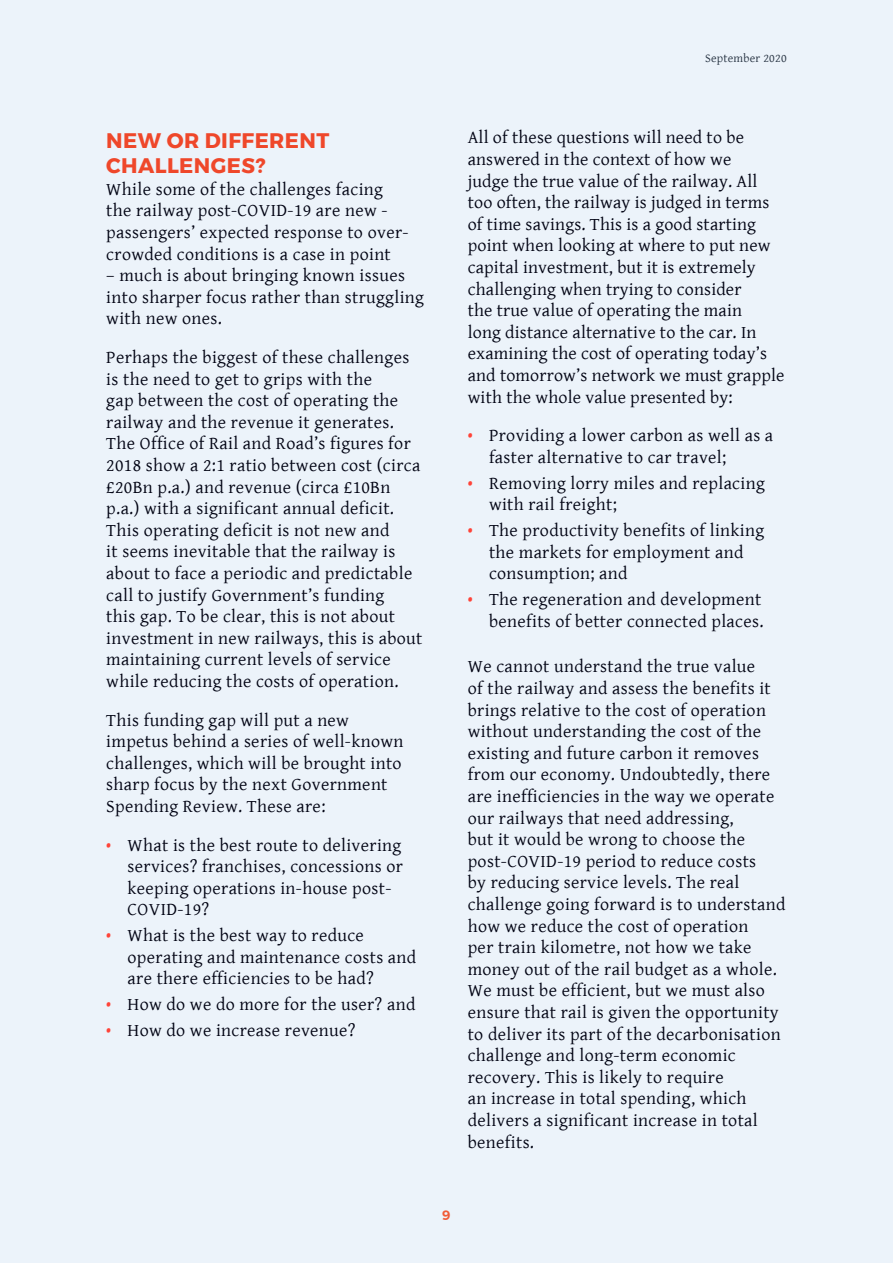
<style>
.page{position:relative;width:893px;height:1263px;background:#ecf3fa}
.page>*{position:absolute;margin:0;border:0;box-sizing:border-box;transform-origin:0 0}
.Heading_1{font:700 21px/25.2px "Montserrat";letter-spacing:.02em;color:#ef472a}
.Body_text{font:18px/21.6px "Gentium Basic";letter-spacing:.02em;color:#000212}
.t1{font:600 13.5px "Montserrat";color:#f15b37}
.t2{font:12px "Gentium Basic";letter-spacing:.02em;color:#263241}
.s1{color:#ff4338}
</style>
<div class="page">
<p class="t2" style="left:705px;top:49px;width:83px">September 2020</p>
<p class="Heading_1" style="left:106px;top:128px;width:224px">NEW OR DIFFERENT<br>CHALLENGES?</p>
<p class="Body_text" style="left:106px;top:178px;width:304px">While some of the challenges facing the railway post-COVID-19 are new - passengers’ expected response to over&shy;crowded conditions is a case in point</p>
<p class="Body_text" style="left:106px;top:264px;width:319px">– much is about bringing known issues into sharper focus rather than struggling with new ones.</p>
<p class="Body_text" style="left:106px;top:346px;width:318px">Perhaps the biggest of these challenges is the need to get to grips with the<br>gap between the cost of operating the railway and the revenue it generates.<br>The Office of Rail and Road’s figures for 2018 show a 2:1 ratio between cost (circa £20Bn p.a.) and revenue (circa £10Bn p.a.) with a significant annual deficit.<br>This operating deficit is not new and<br>it seems inevitable that the railway is about to face a periodic and predictable call to justify Government’s funding<br>this gap. To be clear, this is not about investment in new railways, this is about maintaining current levels of service while reducing the costs of operation.</p>
<p class="Body_text" style="left:106px;top:708px;width:299px">This funding gap will put a new impetus behind a series of well-known challenges, which will be brought into sharp focus by the next Government Spending Review. These are:</p>
<p class="Body_text" style="left:128px;top:833px;width:277px;text-indent:-21px"><span class="s1">•</span> What is the best route to delivering services? franchises, concessions or keeping operations in-house post-<br>COVID-19?</p>
<p class="Body_text" style="left:128px;top:924px;width:290px;text-indent:-21px"><span class="s1">•</span> What is the best way to reduce operating and maintenance costs and are there efficiencies to be had?</p>
<p class="Body_text" style="left:106px;top:993px;width:311px"><span class="s1">•</span> How do we do more for the user? and</p>
<p class="Body_text" style="left:106px;top:1019px;width:251px"><span class="s1">•</span> How do we increase revenue?</p>
<p class="Body_text" style="left:468px;top:126px;width:318px">All of these questions will need to be answered in the context of how we<br>judge the true value of the railway. All too often, the railway is judged in terms of time savings. This is a good starting point when looking at where to put new capital investment, but it is extremely challenging when trying to consider<br>the true value of operating the main<br>long distance alternative to the car. In examining the cost of operating today’s and tomorrow’s network we must grapple with the whole value presented by:</p>
<p class="Body_text" style="left:489px;top:424px;width:286px;text-indent:-21px"><span class="s1">•</span> Providing a lower carbon as well as a faster alternative to car travel;</p>
<p class="Body_text" style="left:489px;top:471px;width:277px;text-indent:-21px"><span class="s1">•</span> Removing lorry miles and replacing with rail freight;</p>
<p class="Body_text" style="left:489px;top:519px;width:277px;text-indent:-21px"><span class="s1">•</span> The productivity benefits of linking the markets for employment and consumption; and</p>
<p class="Body_text" style="left:468px;top:588px;width:297px;text-align:right"><span class="s1">•</span> The regeneration and development benefits of better connected places.</p>
<p class="Body_text" style="left:468px;top:655px;width:319px">We cannot understand the true value<br>of the railway and assess the benefits it brings relative to the cost of operation without understanding the cost of the existing and future carbon it removes from our economy. Undoubtedly, there are inefficiencies in the way we operate our railways that need addressing,<br>but it would be wrong to choose the post-COVID-19 period to reduce costs<br>by reducing service levels. The real challenge going forward is to understand how we reduce the cost of operation<br>per train kilometre, not how we take money out of the rail budget as a whole.<br>We must be efficient, but we must also ensure that rail is given the opportunity to deliver its part of the decarbonisation challenge and long-term economic recovery. This is likely to require<br>an increase in total spending, which delivers a significant increase in total benefits.</p>
<p class="t1" style="left:442px;top:1205px;width:10px">9</p>
</div>
